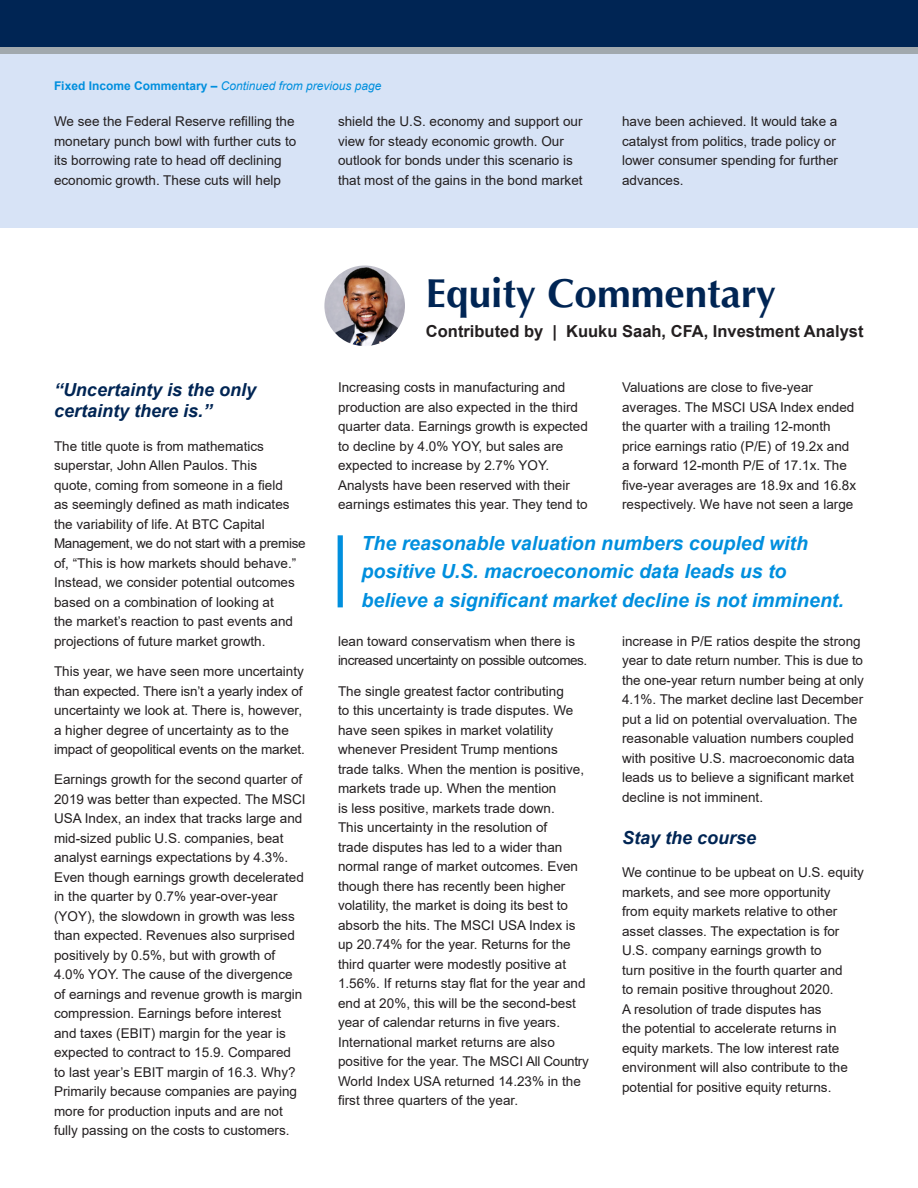
<style>
.page{position:relative;width:918px;height:1188px;background:#fff}
.page>*{position:absolute;margin:0;border:0;box-sizing:border-box;transform-origin:0 0}
.Article_Headline{font:700 40.5px "Optima LT Std";color:#002554}
.Commentary_Text{font:italic 700 19.5px/28.5px "Arial";color:#008fde}
.Subtitle{font:italic 700 18px/21.6px "Arial";color:#002554}
.Contributed_by{font:700 16.5px "Arial";color:#231f20}
.Body{font:13.5px/19.5px "Arial";color:#231f20}
.Body-2{font:13.5px/19.5px "Arial";letter-spacing:-.03em;color:#231f20}
.t1{font:italic 12px "Arial";color:#008fde}
.s1{font-weight:700;font-style:normal}
</style>
<div class="page">
<div style="left:0;top:42px;width:918px;height:186px;background:#d7e3f6"></div>
<div style="left:0;top:0;width:918px;height:51px;background:#002554"></div>
<div style="left:0;top:48px;width:918px;height:6px;background:#a1a9ae"></div>
<img style="left:324px;top:266px;width:81px;height:80px;border-radius:40px">
<div style="left:338px;top:535px;width:5px;height:72px;background:#008fde"></div>
<p class="t1" style="left:54px;top:78px;width:329px"><span class="s1">Fixed Income Commentary –</span> Continued from previous page</p>
<p class="Body" style="left:54px;top:112px;width:244px">We see the Federal Reserve refilling the monetary punch bowl with further cuts to its borrowing rate to head off declining economic growth. These cuts will help</p>
<p class="Body" style="left:338px;top:112px;width:246px">shield the U.S. economy and support our view for steady economic growth. Our outlook for bonds under this scenario is that most of the gains in the bond market</p>
<p class="Body" style="left:622px;top:112px;width:218px">have been achieved. It would take a catalyst from politics, trade policy or lower consumer spending for further advances.</p>
<p class="Subtitle" style="left:54px;top:379px;width:204px">“Uncertainty is the only certainty there is.”</p>
<p class="Body" style="left:54px;top:436px;width:253px">The title quote is from mathematics superstar, John Allen Paulos. This<br>quote, coming from someone in a field<br>as seemingly defined as math indicates the variability of life. At BTC Capital Management, we do not start with a premise of, “This is how markets should behave.” Instead, we consider potential outcomes based on a combination of looking at<br>the market’s reaction to past events and projections of future market growth.</p>
<p class="Body" style="left:54px;top:662px;width:252px">This year, we have seen more uncertainty than expected. There isn’t a yearly index of uncertainty we look at. There is, however, a higher degree of uncertainty as to the impact of geopolitical events on the market.</p>
<p class="Body" style="left:54px;top:770px;width:253px">Earnings growth for the second quarter of 2019 was better than expected. The MSCI USA Index, an index that tracks large and mid-sized public U.S. companies, beat analyst earnings expectations by 4.3%.<br>Even though earnings growth decelerated in the quarter by 0.7% year-over-year (YOY), the slowdown in growth was less than expected. Revenues also surprised positively by 0.5%, but with growth of 4.0% YOY. The cause of the divergence of earnings and revenue growth is margin compression. Earnings before interest and taxes (EBIT) margin for the year is expected to contract to 15.9. Compared to last year’s EBIT margin of 16.3. Why?<br>Primarily because companies are paying more for production inputs and are not fully passing on the costs to customers.</p>
<p class="Article_Headline" style="left:426px;top:269px;width:352px">Equity Commentary</p>
<p class="Contributed_by" style="left:426px;top:320px;width:439px">Contributed by | Kuuku Saah, CFA, Investment Analyst</p>
<p class="Body" style="left:338px;top:378px;width:251px">Increasing costs in manufacturing and production are also expected in the third quarter data. Earnings growth is expected to decline by 4.0% YOY, but sales are expected to increase by 2.7% YOY.<br>Analysts have been reserved with their earnings estimates this year. They tend to</p>
<p class="Body" style="left:622px;top:378px;width:236px">Valuations are close to five-year averages. The MSCI USA Index ended the quarter with a trailing 12-month price earnings ratio (P/E) of 19.2x and a forward 12-month P/E of 17.1x. The five-year averages are 18.9x and 16.8x respectively. We have not seen a large</p>
<p class="Commentary_Text" style="left:362px;top:529px;width:484px">The reasonable valuation numbers coupled with positive U.S. macroeconomic data leads us to believe a significant market decline is not imminent.</p>
<p class="Body-2" style="left:338px;top:631px;width:251px">lean toward conservatism when there is increased uncertainty on possible outcomes.</p>
<p class="Body" style="left:338px;top:681px;width:252px">The single greatest factor contributing<br>to this uncertainty is trade disputes. We have seen spikes in market volatility whenever President Trump mentions trade talks. When the mention is positive, markets trade up. When the mention<br>is less positive, markets trade down.<br>This uncertainty in the resolution of<br>trade disputes has led to a wider than normal range of market outcomes. Even though there has recently been higher volatility, the market is doing its best to absorb the hits. The MSCI USA Index is up 20.74% for the year. Returns for the third quarter were modestly positive at 1.56%. If returns stay flat for the year and end at 20%, this will be the second-best year of calendar returns in five years.<br>International market returns are also positive for the year. The MSCI All Country World Index USA returned 14.23% in the first three quarters of the year.</p>
<p class="Body" style="left:622px;top:631px;width:243px">increase in P/E ratios despite the strong year to date return number. This is due to the one-year return number being at only 4.1%. The market decline last December put a lid on potential overvaluation. The reasonable valuation numbers coupled with positive U.S. macroeconomic data leads us to believe a significant market decline is not imminent.</p>
<p class="Subtitle" style="left:622px;top:827px;width:136px">Stay the course</p>
<p class="Body" style="left:622px;top:863px;width:243px">We continue to be upbeat on U.S. equity markets, and see more opportunity<br>from equity markets relative to other asset classes. The expectation is for U.S. company earnings growth to<br>turn positive in the fourth quarter and<br>to remain positive throughout 2020.<br>A resolution of trade disputes has<br>the potential to accelerate returns in equity markets. The low interest rate environment will also contribute to the potential for positive equity returns.</p>
</div>
